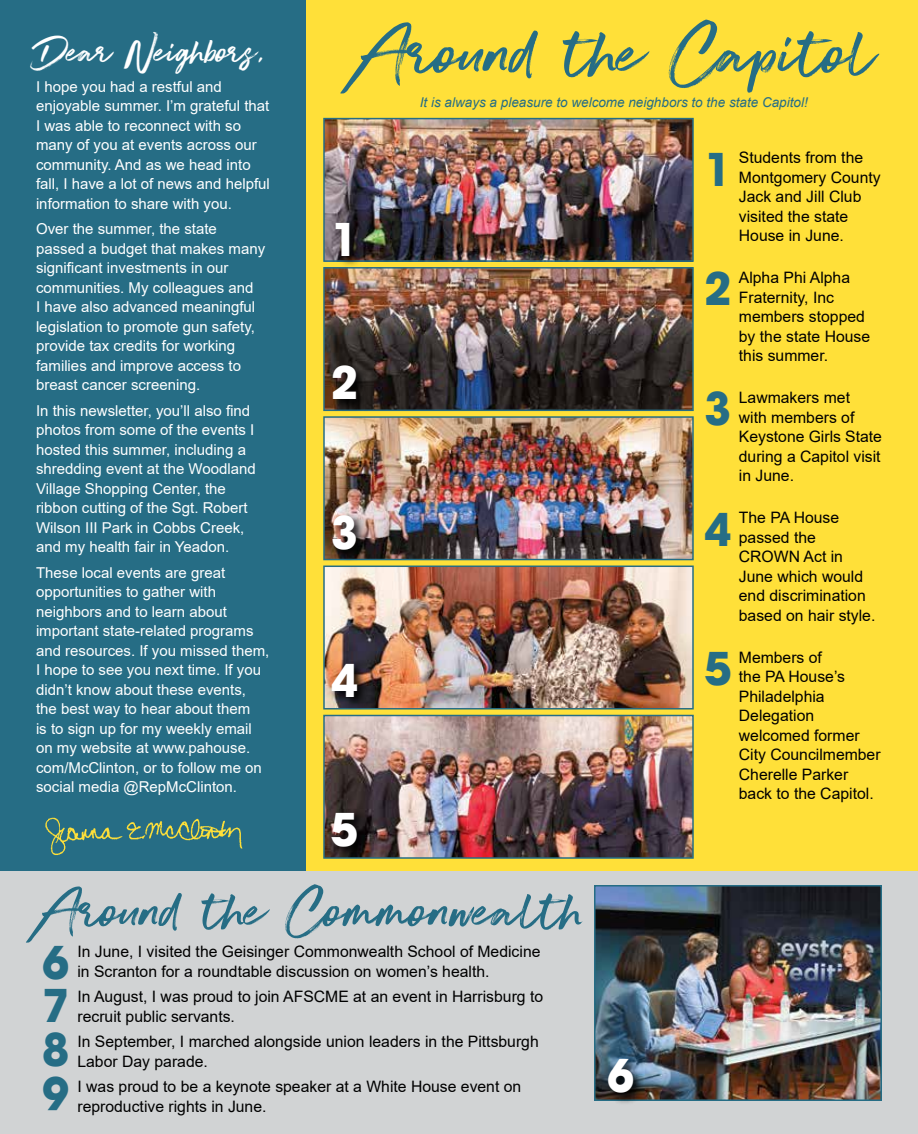
<style>
.page{position:relative;width:918px;height:1134px;background:#fff}
.page>*{position:absolute;margin:0;border:0;box-sizing:border-box;transform-origin:0 0}
.t1{font:85.5px "Super Fly One";color:#266d85}
.t2{font:67.5px "Super Fly One";color:#266d85}
.t3{font:46.5px/43.8px "Avant Guard Bold SWFTE";color:#266d85;text-align:justify}
.t4{font:46.5px "Avant Guard Bold SWFTE";color:#fff}
.t5{font:43.5px "Super Fly One";color:#fff}
.t6{font:15.75px/19.5px "Arial";color:#000}
.t7{font:15px/19.5px "Arial";color:#fff}
.t8{font:italic 13.5px "Arial";color:#266d85}
</style>
<div class="page">
<div style="left:0;top:870px;width:918px;height:264px;background:#d1d3d4"></div>
<div style="left:306px;top:0;width:612px;height:870px;background:#ffe039"></div>
<img style="left:326px;top:121px;width:365px;height:138px">
<div style="left:323px;top:118px;width:371px;height:144px;border:2px solid #266d85"></div>
<img style="left:326px;top:270px;width:365px;height:138px">
<div style="left:323px;top:267px;width:371px;height:144px;border:2px solid #266d85"></div>
<img style="left:326px;top:419px;width:365px;height:138px">
<div style="left:323px;top:416px;width:371px;height:144px;border:2px solid #266d85"></div>
<img style="left:326px;top:569px;width:365px;height:138px">
<div style="left:323px;top:566px;width:371px;height:144px;border:2px solid #266d85"></div>
<img style="left:326px;top:718px;width:365px;height:138px">
<div style="left:323px;top:715px;width:371px;height:144px;border:2px solid #266d85"></div>
<div style="left:0;top:0;width:306px;height:870px;background:#266d85"></div>
<hr style="left:917px;top:432px;width:1px;height:438px;background:#b0d3d6">
<img style="left:45px;top:817px;width:198px;height:39px">
<img style="left:597px;top:888px;width:282px;height:210px">
<div style="left:594px;top:885px;width:288px;height:216px;border:2px solid #266d85"></div>
<svg style="left:605px;top:1055px;width:41px;height:48px;background:#3a4954"></svg>
<svg style="left:332px;top:218px;width:30px;height:50px"></svg>
<svg style="left:330px;top:362px;width:39px;height:50px;background:#29231b"></svg>
<img style="left:330px;top:512px;width:39px;height:49px">
<svg style="left:329px;top:660px;width:41px;height:50px;background:#5b4439"></svg>
<svg style="left:329px;top:808px;width:40px;height:51px;background:#2a2120"></svg>
<h3 class="t5" style="left:36px;top:27px;width:233px">Dear Neighbors,</h3>
<p class="t7" style="left:36px;top:77px;width:235px">I hope you had a restful and enjoyable summer. I’m grateful that<br>I was able to reconnect with so many of you at events across our community. And as we head into fall, I have a lot of news and helpful information to share with you.</p>
<p class="t7" style="left:36px;top:219px;width:231px">Over the summer, the state passed a budget that makes many significant investments in our communities. My colleagues and<br>I have also advanced meaningful legislation to promote gun safety, provide tax credits for working families and improve access to breast cancer screening.</p>
<p class="t7" style="left:36px;top:401px;width:221px">In this newsletter, you’ll also find photos from some of the events I hosted this summer, including a shredding event at the Woodland<br>Village Shopping Center, the ribbon cutting of the Sgt. Robert<br>Wilson III Park in Cobbs Creek, and my health fair in Yeadon.</p>
<p class="t7" style="left:36px;top:563px;width:235px">These local events are great opportunities to gather with neighbors and to learn about important state-related programs and resources. If you missed them,<br>I hope to see you next time. If you didn’t know about these events, the best way to hear about them<br>is to sign up for my weekly email on my website at www.pahouse. com/McClinton, or to follow me on social media @RepMcClinton.</p>
<h1 class="t1" style="left:364px;top:3px;width:514px">Around the Capitol</h1>
<h3 class="t4" style="left:330px;top:210px;width:29px">1</h3>
<h3 class="t4" style="left:330px;top:354px;width:29px">2</h3>
<h3 class="t4" style="left:330px;top:504px;width:29px">3</h3>
<h3 class="t4" style="left:330px;top:652px;width:29px">4</h3>
<h3 class="t4" style="left:330px;top:800px;width:29px">5</h3>
<p class="t8" style="left:420px;top:93px;width:389px">It is always a pleasure to welcome neighbors to the state Capitol!</p>
<h3 class="t3" style="left:704px;top:147px;width:29px">1</h3>
<h3 class="t3" style="left:704px;top:266px;width:29px">2</h3>
<h3 class="t3" style="left:704px;top:386px;width:29px">3</h3>
<h3 class="t3" style="left:704px;top:507px;width:29px">4</h3>
<h3 class="t3" style="left:704px;top:646px;width:29px">5</h3>
<p class="t6" style="left:739px;top:148px;width:143px">Students from the<br>Montgomery County<br>Jack and Jill Club visited the state<br>House in June.</p>
<p class="t6" style="left:739px;top:268px;width:133px">Alpha Phi Alpha<br>Fraternity, Inc members stopped by the state House this summer.</p>
<p class="t6" style="left:739px;top:388px;width:145px">Lawmakers met with members of<br>Keystone Girls State during a Capitol visit in June.</p>
<p class="t6" style="left:739px;top:508px;width:138px">The PA House passed the<br>CROWN Act in<br>June which would end discrimination based on hair style.</p>
<p class="t6" style="left:739px;top:647px;width:143px">Members of<br>the PA House’s<br>Philadelphia<br>Delegation welcomed former<br>City Councilmember<br>Cherelle Parker back to the Capitol.</p>
<h2 class="t2" style="left:44px;top:871px;width:543px">Around the Commonwealth</h2>
<p class="t6" style="left:77px;top:942px;width:465px">In June, I visited the Geisinger Commonwealth School of Medicine in Scranton for a roundtable discussion on women’s health.</p>
<p class="t6" style="left:77px;top:987px;width:467px">In August, I was proud to join AFSCME at an event in Harrisburg to recruit public servants.</p>
<p class="t6" style="left:77px;top:1032px;width:463px">In September, I marched alongside union leaders in the Pittsburgh<br>Labor Day parade.</p>
<p class="t6" style="left:77px;top:1077px;width:445px">I was proud to be a keynote speaker at a White House event on reproductive rights in June.</p>
<h3 class="t3" style="left:42px;top:939px;width:29px">6<br>7<br>8<br>9</h3>
<h3 class="t4" style="left:607px;top:1047px;width:29px">6</h3>
</div>
